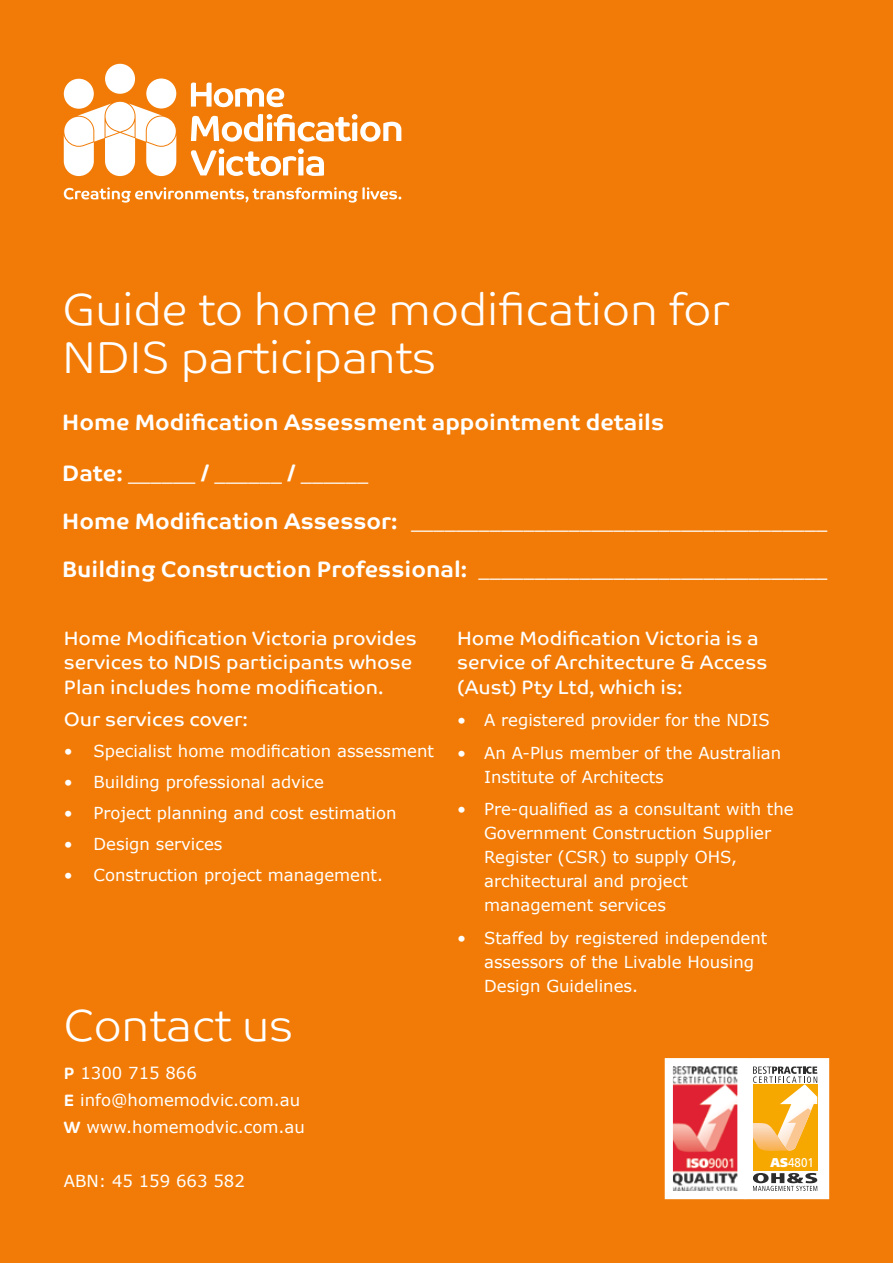
<style>
.page{position:relative;width:893px;height:1263px;background:#f17b06}
.page>*{position:absolute;margin:0;border:0;box-sizing:border-box;transform-origin:0 0}
.t1{font:45px/48px "Co Text Lt";letter-spacing:-.01em;color:#fff}
.t2{font:22.5px/48px "Co Text Bd";color:#fff}
.t3{font:19.5px/24.3px "Co Text";color:#fff}
.t4{font:16.5px/24px "Verdana";color:#fff}
.t5{font:12.75px "Frutiger LT Std";color:#fff;scale:.91 1}
.s1{font-family:"Co Text Bd"}
.s2{font-weight:900}
</style>
<div class="page">
<svg style="left:191px;top:83px;width:93px;height:24px"></svg>
<svg style="left:191px;top:114px;width:210px;height:28px"></svg>
<svg style="left:191px;top:148px;width:133px;height:28px"></svg>
<svg style="left:64px;top:187px;width:337px;height:16px"></svg>
<div style="left:105px;top:64px;width:30px;height:30px;background:#fff;border-radius:50%"></div>
<div style="left:64px;top:79px;width:30px;height:30px;background:#fff;border-radius:50%"></div>
<div style="left:146px;top:79px;width:30px;height:29px;background:#fff;border-radius:50%"></div>
<svg style="left:64px;top:102px;width:112px;height:74px"></svg>
<svg style="left:664px;top:1058px;width:166px;height:142px;background:#e9b99c"></svg>
<h1 class="t1" style="left:62px;top:285px;width:669px">Guide to home modification for<br>NDIS participants</h1>
<h2 class="t2" style="left:62px;top:398px;width:603px">Home Modification Assessment appointment details</h2>
<h2 class="t2" style="left:62px;top:449px;width:766px">Date: ______ / ______ / ______<br>Home Modification Assessor: _____________________________________<br>Building Construction Professional: _______________________________</h2>
<p class="t3" style="left:64px;top:626px;width:355px">Home Modification Victoria provides services to NDIS participants whose<br>Plan includes home modification.</p>
<p class="t3" style="left:64px;top:707px;width:186px">Our services cover:</p>
<p class="t4" style="left:64px;top:739px;width:372px">• Specialist home modification assessment</p>
<p class="t4" style="left:64px;top:770px;width:262px">• Building professional advice</p>
<p class="t4" style="left:64px;top:801px;width:334px">• Project planning and cost estimation</p>
<p class="t4" style="left:64px;top:832px;width:160px">• Design services</p>
<p class="t4" style="left:64px;top:863px;width:321px">• Construction project management.</p>
<h1 class="t1" style="left:64px;top:1001px;width:231px">Contact us</h1>
<p class="t4" style="left:64px;top:1059px;width:243px;line-height:27px"><span class="s1">P</span> 1300 715 866<br><span class="s1">E</span> info@homemodvic.com.au<br><span class="s1">W</span> www.homemodvic.com.au</p>
<p class="t4" style="left:64px;top:1168px;width:183px">ABN: 45 159 663 582</p>
<p class="t3" style="left:457px;top:626px;width:312px">Home Modification Victoria is a service of Architecture &amp; Access (Aust) Pty Ltd, which is:</p>
<p class="t4" style="left:457px;top:708px;width:314px">• A registered provider for the NDIS</p>
<p class="t4" style="left:484px;top:740px;width:299px;text-indent:-27px">• An A-Plus member of the Australian<br>Institute of Architects</p>
<p class="t4" style="left:484px;top:797px;width:311px;text-indent:-27px">• Pre-qualified as a consultant with the<br>Government Construction Supplier<br>Register (CSR) to supply OHS, architectural and project management services</p>
<p class="t4" style="left:484px;top:925px;width:285px;text-indent:-27px">• Staffed by registered independent assessors of the Livable Housing<br>Design Guidelines.</p>
<p class="t5" style="left:771px;top:1154px;width:49px"><span class="s2">AS</span>4801</p>
</div>
